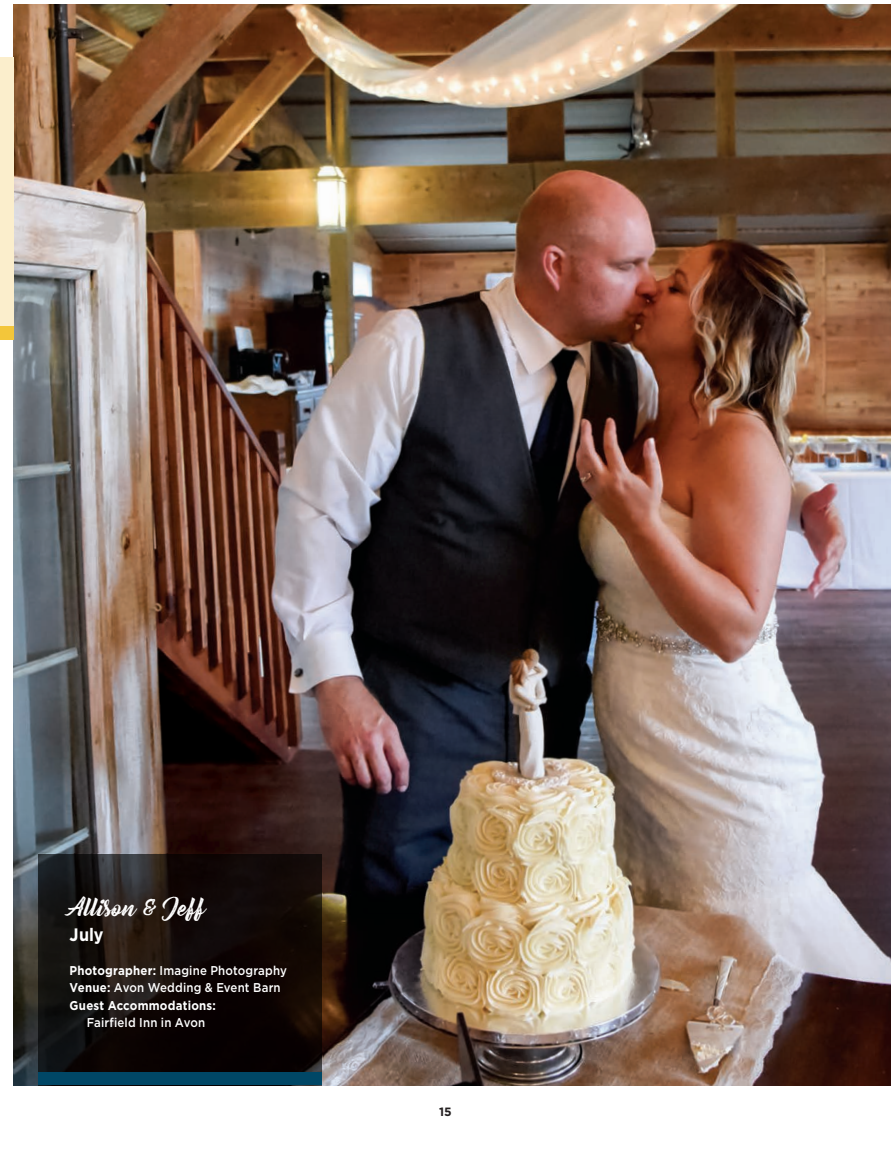
<style>
.page{position:relative;width:891px;height:1161px;background:#fff}
.page>*{position:absolute;margin:0;border:0;box-sizing:border-box;transform-origin:0 0}
.t1{font:22.5px "Bernadette Rough";color:#fff}
.t2{font:700 18px "Gotham HTF";color:#fff;scale:.9 1}
.t3{font:500 12.75px/16.5px "Gotham HTF";letter-spacing:.015em;color:#fff;scale:.9 1}
.t4{font:700 12.75px "Gotham HTF";letter-spacing:.02em;color:#fff;scale:.9 1}
.t5{font:700 12px "Gotham HTF";color:#231f20}
.s1{font-weight:700}
</style>
<div class="page">
<img style="left:14px;top:5px;width:877px;height:1080px">
<svg style="left:38px;top:854px;width:284px;height:218px;background:#140d0b"></svg>
<div style="left:38px;top:1072px;width:284px;height:13px;background:#004766"></div>
<div style="left:0;top:57px;width:14px;height:270px;background:#fbeecc"></div>
<div style="left:0;top:327px;width:14px;height:13px;background:#f3c63a"></div>
<h1 class="t1" style="left:70px;top:890px;width:138px">Allison &amp; Jeff</h1>
<h2 class="t2" style="left:70px;top:924px;width:39px">July</h2>
<p class="t3" style="left:70px;top:962px;width:243px"><span class="s1">Photographer:</span> Imagine Photography<br><span class="s1">Venue:</span> Avon Wedding &amp; Event Barn</p>
<p class="t4" style="left:70px;top:999px;width:164px">Guest Accommodations:</p>
<p class="t3" style="left:87px;top:1014px;width:133px">Fairfield Inn in Avon</p>
<p class="t5" style="left:439px;top:1105px;width:14px">15</p>
</div>
